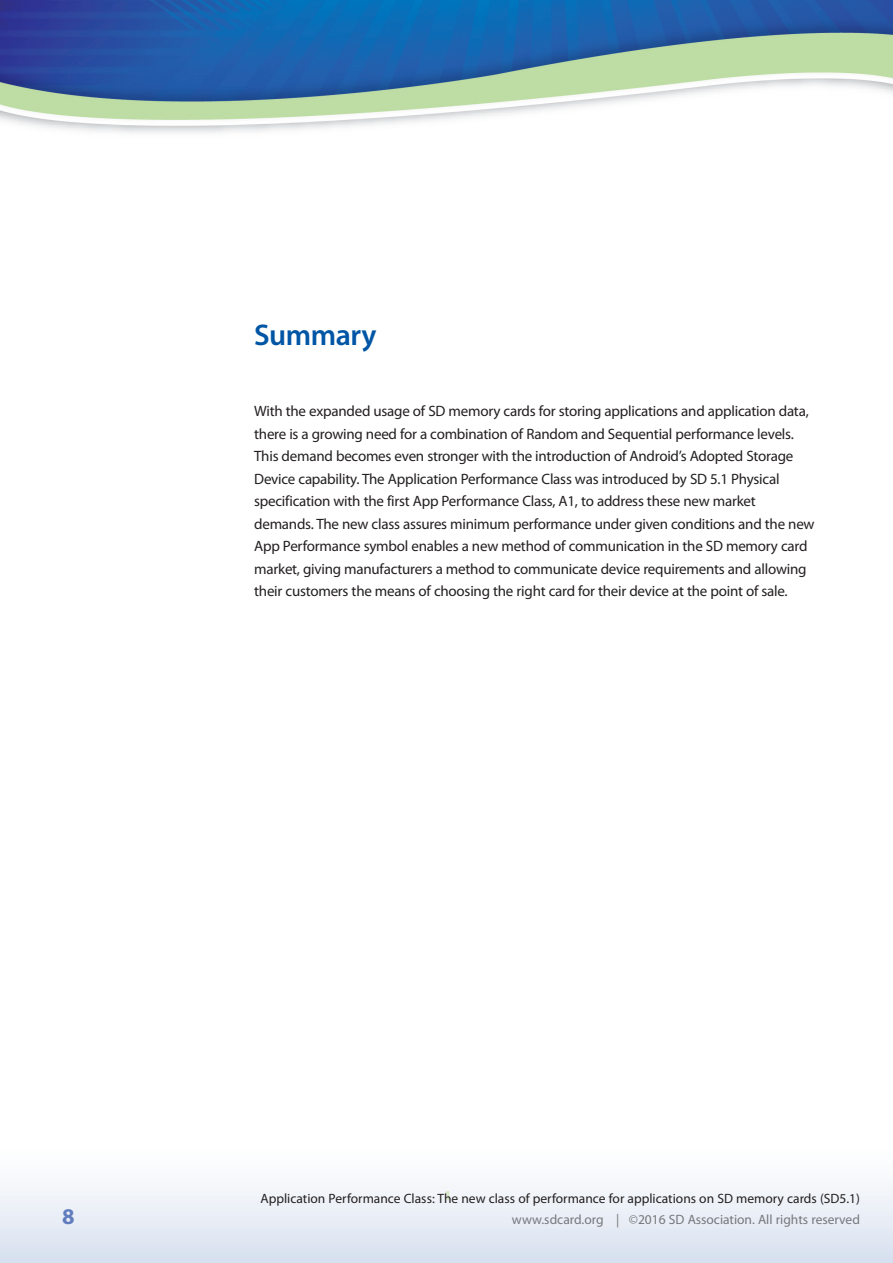
<style>
.page{position:relative;width:893px;height:1263px;background:#fff}
.page>*{position:absolute;margin:0;border:0;box-sizing:border-box;transform-origin:0 0}
.t1{font:600 30px "Myriad Pro";letter-spacing:-.015em;color:#0155a5}
.t2{font:700 22.5px "Myriad Pro";color:#627dbd}
.t3{font:15px/22.5px "Myriad Pro";letter-spacing:-.015em;color:#231f20}
.t4{font:13.5px "Myriad Pro";color:#231f20}
.t5{font:13.5px "Myriad Pro";color:#76787b}
</style>
<div class="page">
<img style="left:0;top:0;width:893px;height:1263px">
<h1 class="t1" style="left:254px;top:324px;width:124px">Summary</h1>
<p class="t3" style="left:254px;top:401px;width:562px">With the expanded usage of SD memory cards for storing applications and application data, there is a growing need for a combination of Random and Sequential performance levels.<br>This demand becomes even stronger with the introduction of Android’s Adopted Storage Device capability. The Application Performance Class was introduced by SD 5.1 Physical specification with the first App Performance Class, A1, to address these new market demands. The new class assures minimum performance under given conditions and the new App Performance symbol enables a new method of communication in the SD memory card market, giving manufacturers a method to communicate device requirements and allowing their customers the means of choosing the right card for their device at the point of sale.</p>
<h2 class="t2" style="left:62px;top:1208px;width:14px">8</h2>
<p class="t4" style="left:260px;top:1193px;width:601px">Application Performance Class: The new class of performance for applications on SD memory cards (SD5.1)</p>
<p class="t5" style="left:512px;top:1214px;width:350px">www.sdcard.org | ©2016 SD Association. All rights reserved</p>
</div>
